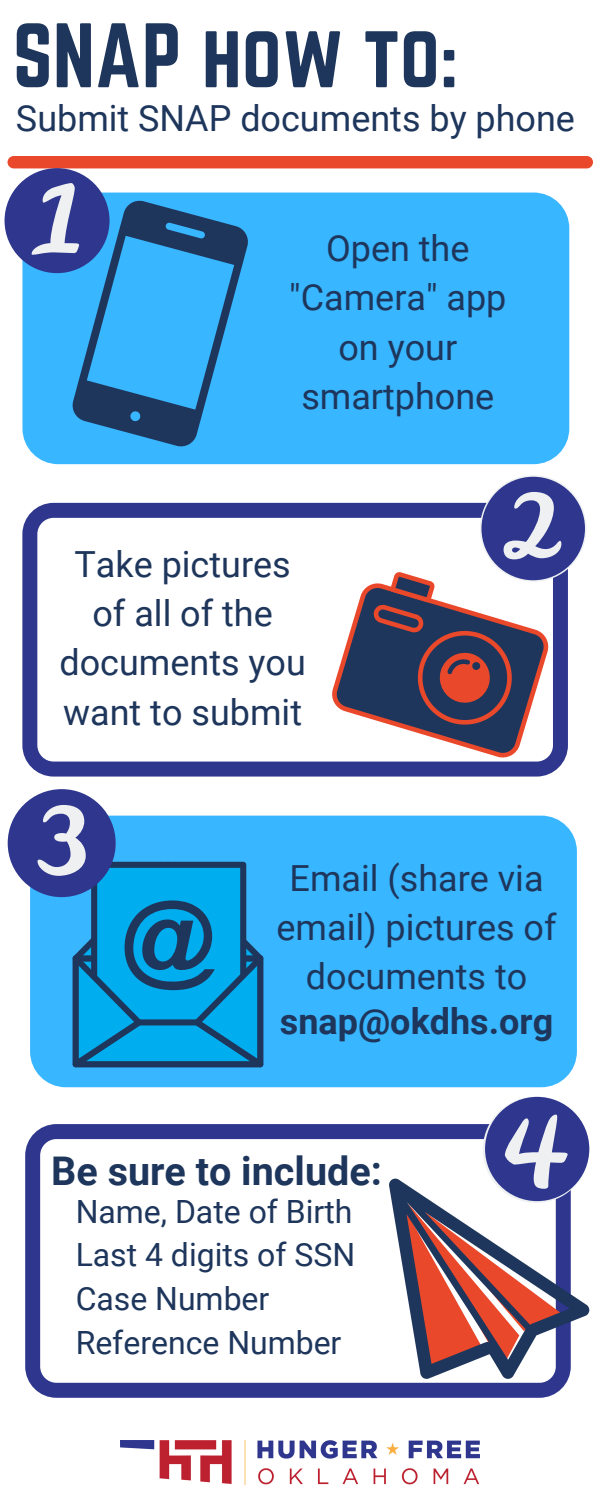
<style>
.page{position:relative;width:600px;height:1500px;background:#fff}
.page>*{position:absolute;margin:0;border:0;box-sizing:border-box;transform-origin:0 0}
.t1{font:80px "Norwester";color:#1e365c}
.t2{font:700 39.5px "Roboto";color:#1e365c}
.t3{font:36px/49.3px "Roboto";color:#1e365c;text-align:center}
.t4{font:700 36px "Roboto";color:#1e365c}
.t5{font:32px/43.7px "Roboto";color:#1e365c}
</style>
<div class="page">
<div style="left:8px;top:156px;width:585px;height:12px;background:#e9482b;border-radius:6px"></div>
<div style="left:30px;top:816px;width:547px;height:271px;background:#38b6ff;border-radius:36px"></div>
<svg style="left:8px;top:789px;width:256px;height:278px"></svg>
<img style="left:120px;top:1440px;width:360px;height:44px">
<div style="left:22px;top:193px;width:547px;height:271px;background:#38b6ff;border-radius:36px"></div>
<svg style="left:5px;top:168px;width:105px;height:105px"></svg>
<svg style="left:69px;top:197px;width:179px;height:250px"></svg>
<svg style="left:22px;top:503px;width:546px;height:274px"></svg>
<svg style="left:328px;top:579px;width:225px;height:183px"></svg>
<svg style="left:371px;top:475px;width:215px;height:261px"></svg>
<svg style="left:25px;top:1124px;width:543px;height:274px"></svg>
<svg style="left:389px;top:1179px;width:182px;height:200px"></svg>
<svg style="left:405px;top:1096px;width:184px;height:274px"></svg>
<h1 class="t1" style="left:13px;top:17px;width:447px">SNAP how to:</h1>
<p class="t3" style="left:16px;top:94px;width:561px">Submit SNAP documents by phone</p>
<p class="t3" style="left:289px;top:224px;width:219px">Open the "Camera" app on your smartphone</p>
<p class="t3" style="left:59px;top:540px;width:248px">Take pictures of all of the documents you want to submit</p>
<p class="t3" style="left:277px;top:854px;width:282px">Email (share via email) pictures of documents to</p>
<p class="t4" style="left:280px;top:1001px;width:275px">snap@okdhs.org</p>
<p class="t2" style="left:51px;top:1149px;width:332px">Be sure to include:</p>
<p class="t5" style="left:76px;top:1190px;width:281px">Name, Date of Birth<br>Last 4 digits of SSN<br>Case Number<br>Reference Number</p>
</div>
